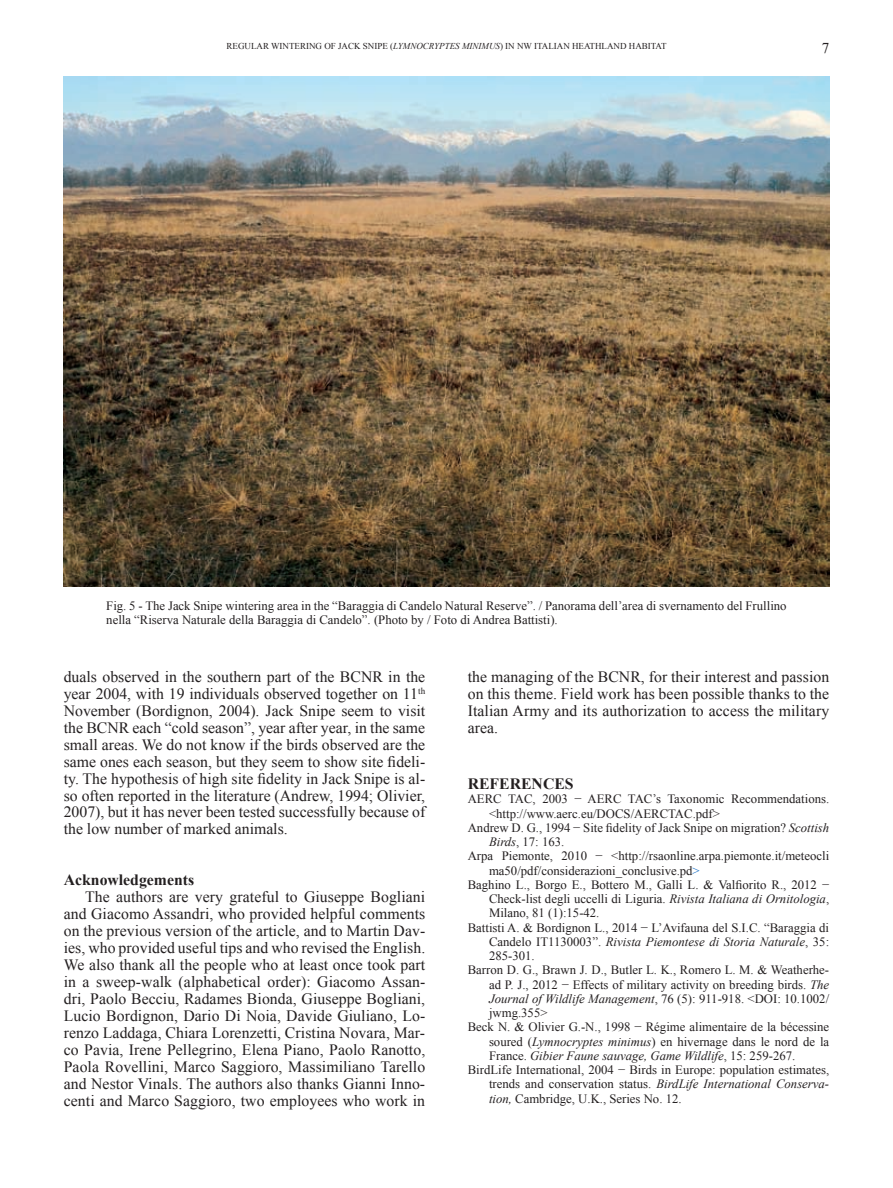
<style>
.page{position:relative;width:893px;height:1188px;background:#fff}
.page>*{position:absolute;margin:0;border:0;box-sizing:border-box;transform-origin:0 0}
.t1{font:15.75px/17px "Times New Roman";letter-spacing:.005em;color:#231f20;text-align:justify}
.t2{font:700 15.75px "Times New Roman";color:#231f20}
.t3{font:15px "Times New Roman";color:#231f20}
.t4{font:12.75px/14.2px "Times New Roman";color:#231f20}
.t5{font:italic 12.75px "Times New Roman";color:#231f20}
.t6{font:9px "Times New Roman";color:#231f20}
.t7{font:italic 9px "Times New Roman";color:#231f20}
.s1{font-style:normal}
.s2{font-style:italic}
.s3{color:#0563c1}
</style>
<div class="page">
<img style="left:64px;top:77px;width:765px;height:510px">
<p class="t6" style="left:226px;top:40px;width:32px">Regular</p>
<p class="t6" style="left:271px;top:40px;width:7px">wintering</p>
<p class="t6" style="left:324px;top:40px;width:50px">of Jack Snipe</p>
<p class="t7" style="left:390px;top:40px;width:21px"><span class="s1">(</span>Lymnocr</p>
<p class="t7" style="left:434px;top:40px;width:35px">yptes minim</p>
<p class="t6" style="left:489px;top:40px;width:55px"><span class="s2">us</span>) in NW Italian</p>
<p class="t6" style="left:572px;top:40px;width:7px">heathland</p>
<p class="t6" style="left:629px;top:40px;width:7px">habitat</p>
<p class="t3" style="left:822px;top:38px;width:9px">7</p>
<p class="t4" style="left:106px;top:598px;width:682px">Fig. 5 - The Jack Snipe wintering area in the “Baraggia di Candelo Natural Reserve”. / Panorama dell’area di svernamento del Frullino nella “Riserva Naturale della Baraggia di Candelo”. (Photo by / Foto di Andrea Battisti).</p>
<p class="t1" style="left:64px;top:668px;width:363px">duals observed in the southern part of the BCNR in the year 2004, with 19 individuals observed together on 11<sup>th </sup>November (Bordignon, 2004). Jack Snipe seem to visit the BCNR each “cold season”, year after year, in the same small areas. We do not know if the birds observed are the same ones each season, but they seem to show site fideli&shy;ty. The hypothesis of high site fidelity in Jack Snipe is al&shy;so often reported in the literature (Andrew, 1994; Olivier, 2007), but it has never been tested successfully because of the low number of marked animals.</p>
<p class="t2" style="left:64px;top:869px;width:132px">Acknowledgements</p>
<p class="t1" style="left:64px;top:888px;width:363px;text-indent:21px">The authors are very grateful to Giuseppe Bogliani and Giacomo Assandri, who provided helpful comments on the previous version of the article, and to Martin Dav&shy;ies, who provided useful tips and who revised the English.<br>We also thank all the people who at least once took part in a sweep-walk (alphabetical order): Giacomo Assan&shy;dri, Paolo Becciu, Radames Bionda, Giuseppe Bogliani, Lucio Bordignon, Dario Di Noia, Davide Giuliano, Lo&shy;renzo Laddaga, Chiara Lorenzetti, Cristina Novara, Mar&shy;co Pavia, Irene Pellegrino, Elena Piano, Paolo Ranotto, Paola Rovellini, Marco Saggioro, Massimiliano Tarello and Nestor Vinals. The authors also thanks Gianni Inno&shy;centi and Marco Saggioro, two employees who work in</p>
<p class="t1" style="left:468px;top:668px;width:363px">the managing of the BCNR, for their interest and passion on this theme. Field work has been possible thanks to the Italian Army and its authorization to access the military area.</p>
<p class="t2" style="left:468px;top:773px;width:107px">REFERENCES</p>
<p class="t4" style="left:468px;top:792px;width:363px">AERC TAC, 2003 − AERC TAC’s Taxonomic Recommendations.</p>
<p class="t4" style="left:489px;top:806px;width:233px">&lt;http://www.aerc.eu/DOCS/AERCTAC.pdf&gt;</p>
<p class="t4" style="left:468px;top:820px;width:363px">Andrew D. G., 1994 − Site fidelity of Jack Snipe on migration? <span class="s2">Scottish</span></p>
<p class="t4" style="left:489px;top:835px;width:77px"><span class="s2">Birds</span>, 17: 163.</p>
<p class="t4" style="left:468px;top:849px;width:363px">Arpa Piemonte, 2010 − &lt;http://rsaonline.arpa.piemonte.it/meteocli</p>
<p class="t4" style="left:489px;top:863px;width:212px">ma50/pdf/considerazioni_conclusive.pd<span class="s3">&gt;</span></p>
<p class="t4" style="left:468px;top:877px;width:363px">Baghino L., Borgo E., Bottero M., Galli L. &amp; Valfiorito R., 2012 −</p>
<p class="t4" style="left:489px;top:892px;width:342px">Check-list degli uccelli di Liguria. <span class="s2">Rivista Italiana di Ornitologia</span>,</p>
<p class="t4" style="left:489px;top:906px;width:112px">Milano, 81 (1):15-42.</p>
<p class="t4" style="left:468px;top:920px;width:363px">Battisti A. &amp; Bordignon L., 2014 − L’Avifauna del S.I.C. “Baraggia di</p>
<p class="t5" style="left:489px;top:933px;width:342px"><span class="s1">Candelo IT1130003”.</span> Rivista Piemontese di Storia Naturale<span class="s1">, 35:</span></p>
<p class="t4" style="left:489px;top:949px;width:47px">285-301.</p>
<p class="t4" style="left:468px;top:963px;width:363px">Barron D. G., Brawn J. D., Butler L. K., Romero L. M. &amp; Weatherhe-</p>
<p class="t4" style="left:489px;top:977px;width:342px">ad P. J., 2012 − Effects of military activity on breeding birds. <span class="s2">The</span></p>
<p class="t4" style="left:489px;top:991px;width:342px"><span class="s2">Journal of Wildlife Management</span>, 76 (5): 911-918. &lt;DOI: 10.1002/</p>
<p class="t4" style="left:489px;top:1006px;width:60px">jwmg.355&gt;</p>
<p class="t4" style="left:468px;top:1020px;width:363px">Beck N. &amp; Olivier G.-N., 1998 − Régime alimentaire de la bécessine</p>
<p class="t4" style="left:489px;top:1034px;width:342px">soured (<span class="s2">Lymnocryptes minimus</span>) en hivernage dans le nord de la</p>
<p class="t5" style="left:489px;top:1047px;width:308px"><span class="s1">France.</span> Gibier Faune sauvage, Game Wildlife<span class="s1">, 15: 259-267.</span></p>
<p class="t4" style="left:468px;top:1063px;width:363px">BirdLife International, 2004 − Birds in Europe: population estimates,</p>
<p class="t5" style="left:489px;top:1075px;width:342px"><span class="s1">trends and conservation status.</span> BirdLife International Conserva-</p>
<p class="t4" style="left:489px;top:1091px;width:194px"><span class="s2">tion,</span> Cambridge, U.K., Series No. 12.</p>
</div>
